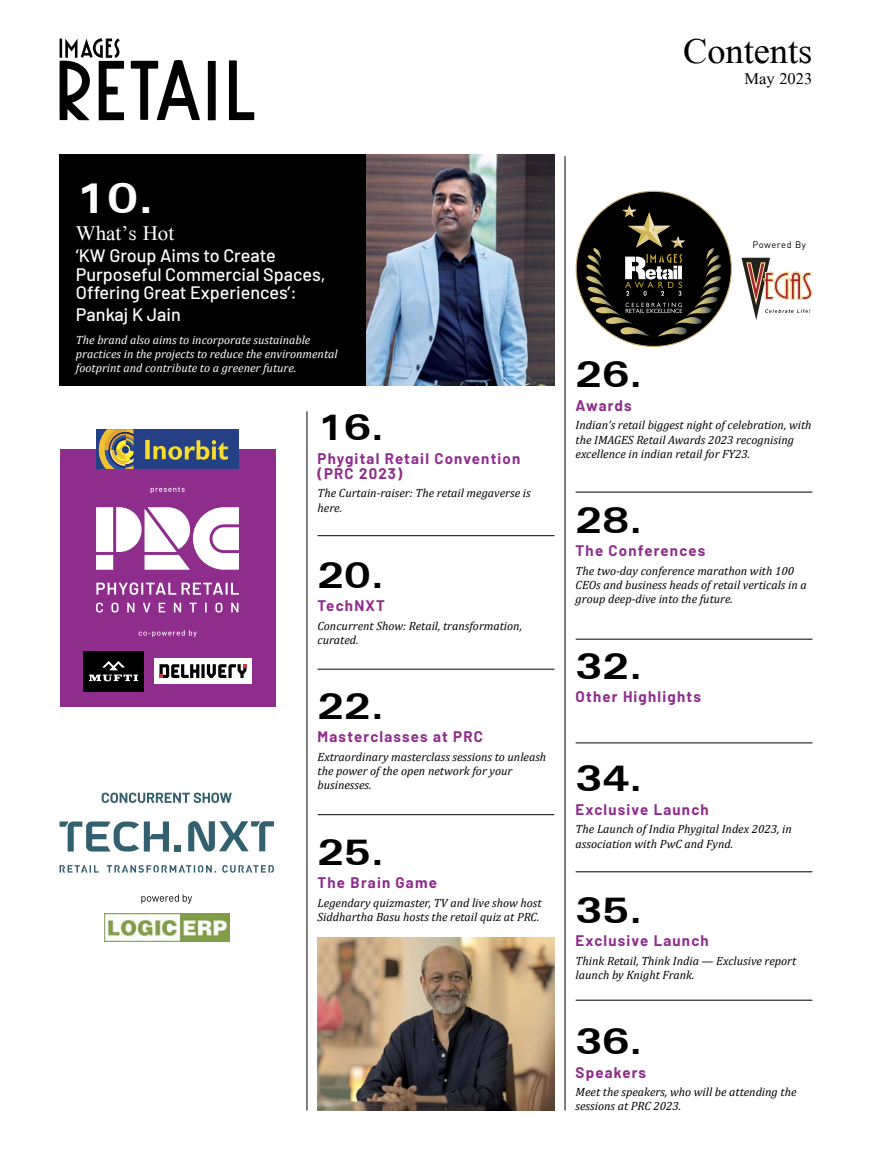
<style>
.page{position:relative;width:872px;height:1170px;background:#fff}
.page>*{position:absolute;margin:0;border:0;box-sizing:border-box;transform-origin:0 0}
.t1{font:700 expanded 42px "Zurich BT";color:#fff}
.t2{font:36.3px "Doulos SIL Compact";color:#000}
.t3{font:700 expanded 36px "Zurich BT";color:#000}
.t4{font:21px "Doulos SIL Compact";color:#fff}
.t5{font:500 18px/18px "Barlow";color:#fff}
.t6{font:16.5px "Doulos SIL Compact";color:#000}
.t7{font:700 15px/15px "Barlow";letter-spacing:.08em;color:#8f2d8c}
.t8{font:italic 12px/14.2px "Cambria";color:#000}
.t9{font:italic 12px/14.2px "Cambria";color:#fff}
.t10{font:9.3px "DIN";letter-spacing:.055em;color:#000}
</style>
<div class="page">
<div style="left:60px;top:154px;width:309px;height:231px;background:#000"></div>
<hr style="left:306px;top:411px;width:1px;height:699px;background:#000">
<hr style="left:564px;top:156px;width:1px;height:954px;background:#000">
<svg style="left:59px;top:38px;width:195px;height:82px"></svg>
<img style="left:366px;top:154px;width:188px;height:231px">
<hr style="left:317px;top:535px;width:237px;height:1px;background:#000">
<hr style="left:317px;top:668px;width:237px;height:1px;background:#000">
<hr style="left:317px;top:814px;width:237px;height:1px;background:#000">
<hr style="left:575px;top:491px;width:237px;height:1px;background:#000">
<hr style="left:575px;top:638px;width:237px;height:1px;background:#000">
<hr style="left:575px;top:742px;width:237px;height:1px;background:#000">
<hr style="left:575px;top:871px;width:237px;height:1px;background:#000">
<hr style="left:575px;top:999px;width:237px;height:1px;background:#000">
<div style="left:60px;top:449px;width:215px;height:257px;background:#8f2d8c"></div>
<svg style="left:151px;top:487px;width:34px;height:6px"></svg>
<svg style="left:96px;top:507px;width:143px;height:105px"></svg>
<svg style="left:139px;top:630px;width:58px;height:7px"></svg>
<div style="left:154px;top:658px;width:98px;height:26px;background:#fff"></div>
<svg style="left:159px;top:664px;width:87px;height:14px"></svg>
<div style="left:83px;top:651px;width:61px;height:40px;background:#000"></div>
<svg style="left:89px;top:661px;width:49px;height:20px"></svg>
<div style="left:96px;top:429px;width:143px;height:40px;background:#254185"></div>
<svg style="left:145px;top:440px;width:83px;height:19px"></svg>
<svg style="left:99px;top:429px;width:35px;height:40px"></svg>
<svg style="left:102px;top:792px;width:130px;height:10px"></svg>
<svg style="left:188px;top:821px;width:86px;height:30px"></svg>
<svg style="left:60px;top:821px;width:120px;height:30px"></svg>
<svg style="left:60px;top:865px;width:214px;height:7px"></svg>
<svg style="left:141px;top:894px;width:51px;height:9px"></svg>
<img style="left:104px;top:913px;width:125px;height:28px">
<img style="left:317px;top:937px;width:237px;height:173px">
<svg style="left:741px;top:258px;width:71px;height:62px"></svg>
<svg style="left:575px;top:191px;width:157px;height:156px"></svg>
<h2 class="t2" style="left:683px;top:31px;width:131px">Contents</h2>
<h3 class="t6" style="left:744px;top:69px;width:70px">May 2023</h3>
<h1 class="t1" style="left:76px;top:173px;width:79px">10.</h1>
<h3 class="t4" style="left:76px;top:221px;width:100px">What’s Hot</h3>
<h3 class="t5" style="left:76px;top:246px;width:251px">‘KW Group Aims to Create<br>Purposeful Commercial Spaces,<br>Offering Great Experiences’:</h3>
<h3 class="t5" style="left:76px;top:304px;width:106px">Pankaj K Jain</h3>
<p class="t9" style="left:76px;top:332px;width:263px">The brand also aims to incorporate sustainable practices in the projects to reduce the environmental footprint and contribute to a greener future.</p>
<h3 class="t3" style="left:317px;top:406px;width:68px">16.</h3>
<p class="t7" style="left:317px;top:450px;width:204px">Phygital Retail Convention (PRC 2023)</p>
<p class="t8" style="left:317px;top:485px;width:214px;line-height:15px">The Curtain-raiser: The retail megaverse is here.</p>
<h3 class="t3" style="left:317px;top:553px;width:68px">20.</h3>
<p class="t7" style="left:317px;top:597px;width:69px">TechNXT</p>
<p class="t8" style="left:317px;top:618px;width:206px">Concurrent Show: Retail, transformation, curated.</p>
<h3 class="t3" style="left:317px;top:684px;width:68px">22.</h3>
<p class="t7" style="left:317px;top:728px;width:167px">Masterclasses at PRC</p>
<p class="t8" style="left:317px;top:749px;width:230px">Extraordinary masterclass sessions to unleash the power of the open network for your businesses.</p>
<h3 class="t3" style="left:317px;top:830px;width:68px">25.</h3>
<p class="t7" style="left:317px;top:874px;width:121px">The Brain Game</p>
<p class="t8" style="left:317px;top:895px;width:225px">Legendary quizmaster, TV and live show host<br>Siddhartha Basu hosts the retail quiz at PRC.</p>
<p class="t10" style="left:752px;top:241px;width:55px">Powered By</p>
<h3 class="t3" style="left:575px;top:353px;width:68px">26.</h3>
<p class="t7" style="left:575px;top:397px;width:58px">Awards</p>
<p class="t8" style="left:575px;top:418px;width:237px">Indian’s retail biggest night of celebration, with the IMAGES Retail Awards 2023 recognising excellence in indian retail for FY23.</p>
<h3 class="t3" style="left:575px;top:498px;width:68px">28.</h3>
<p class="t7" style="left:575px;top:543px;width:131px">The Conferences</p>
<p class="t8" style="left:575px;top:563px;width:233px">The two-day conference marathon with 100<br>CEOs and business heads of retail verticals in a group deep-dive into the future.</p>
<h3 class="t3" style="left:575px;top:644px;width:68px">32.</h3>
<p class="t7" style="left:575px;top:688px;width:127px">Other Highlights</p>
<h3 class="t3" style="left:575px;top:757px;width:68px">34.</h3>
<p class="t7" style="left:575px;top:801px;width:135px">Exclusive Launch</p>
<p class="t8" style="left:575px;top:821px;width:218px">The Launch of India Phygital Index 2023, in association with PwC and Fynd.</p>
<h3 class="t3" style="left:575px;top:888px;width:68px">35.</h3>
<p class="t7" style="left:575px;top:932px;width:135px">Exclusive Launch</p>
<p class="t8" style="left:575px;top:953px;width:222px">Think Retail, Think India — Exclusive report launch by Knight Frank.</p>
<h3 class="t3" style="left:575px;top:1019px;width:68px">36.</h3>
<p class="t7" style="left:575px;top:1063px;width:72px">Speakers</p>
<p class="t8" style="left:575px;top:1084px;width:222px">Meet the speakers, who will be attending the sessions at PRC 2023.</p>
</div>
